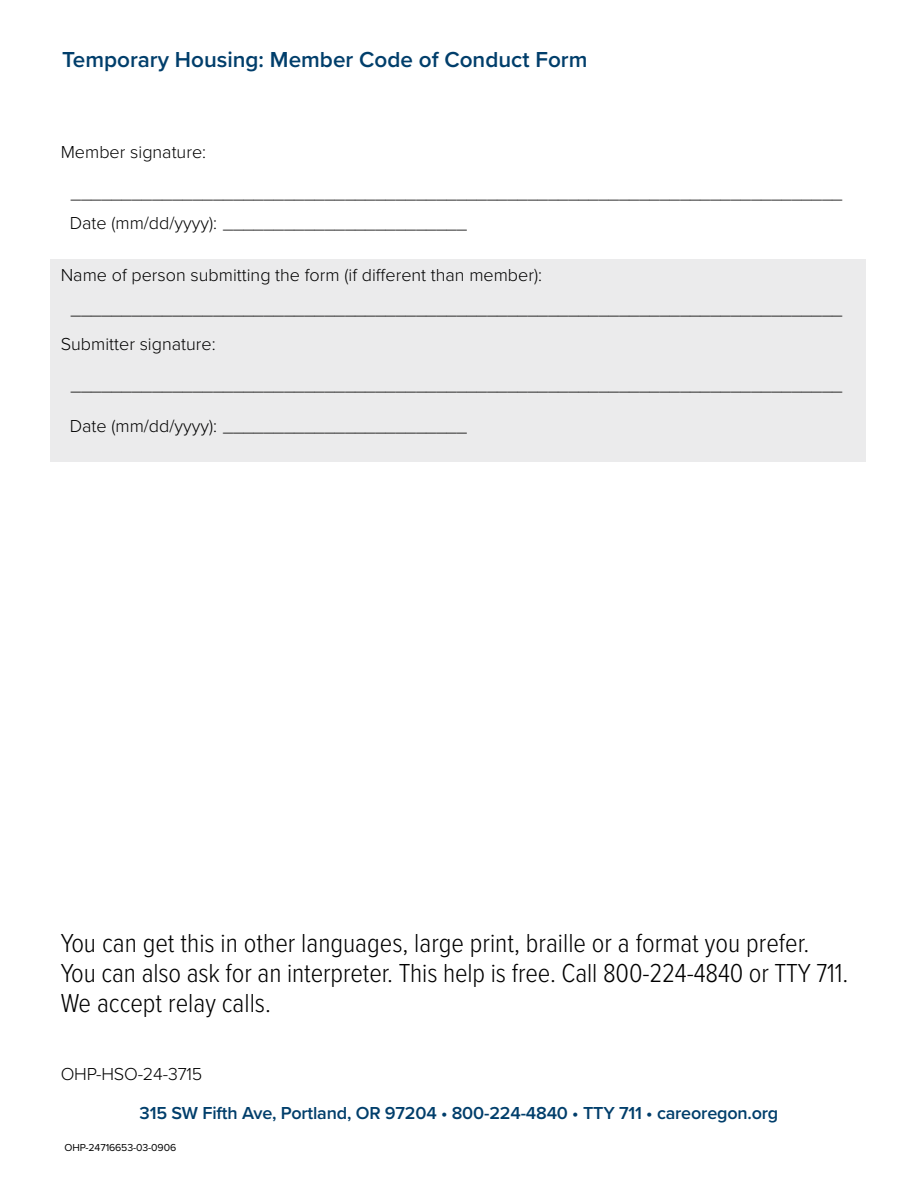
<style>
.page{position:relative;width:918px;height:1188px;background:#fff}
.page>*{position:absolute;margin:0;border:0;box-sizing:border-box;transform-origin:0 0}
.t1{font:300 27px/30px "Proxima Nova Cond";color:#000}
.t2{font:600 22.5px "Proxima Nova";color:#003e6b}
.t3{font:300 18px/29.2px "Proxima Nova";color:#000}
.t4{font:600 18px "Proxima Nova";letter-spacing:-.01em;color:#003e6b}
.t5{font:10.5px "Proxima Nova";letter-spacing:-.01em;color:#000}
</style>
<div class="page">
<div style="left:51px;top:260px;width:815px;height:202px;background:#ebebec"></div>
<p class="t2" style="left:62px;top:43px;width:527px">Temporary Housing: Member Code of Conduct Form</p>
<p class="t3" style="left:61px;top:137px;width:147px">Member signature:</p>
<p class="t3" style="left:70px;top:178px;width:774px">____________________________________________________________________________<br>Date (mm/dd/yyyy): ________________________</p>
<p class="t3" style="left:61px;top:259px;width:483px">Name of person submitting the form (if different than member):</p>
<p class="t3" style="left:71px;top:294px;width:773px">____________________________________________________________________________</p>
<p class="t3" style="left:61px;top:328px;width:156px">Submitter signature:</p>
<p class="t3" style="left:71px;top:370px;width:773px">____________________________________________________________________________</p>
<p class="t3" style="left:70px;top:411px;width:399px">Date (mm/dd/yyyy): ________________________</p>
<h1 class="t1" style="left:61px;top:927px;width:789px">You can get this in other languages, large print, braille or a format you prefer.<br>You can also ask for an interpreter. This help is free. Call 800-224-4840 or TTY 711.<br>We accept relay calls.</h1>
<p class="t3" style="left:61px;top:1058px;width:143px">OHP-HSO-24-3715</p>
<p class="t4" style="left:140px;top:1099px;width:640px">315 SW Fifth Ave, Portland, OR 97204 • 800-224-4840 • TTY 711 • careoregon.org</p>
<p class="t5" style="left:64px;top:1140px;width:113px">OHP-24716653-03-0906</p>
</div>
